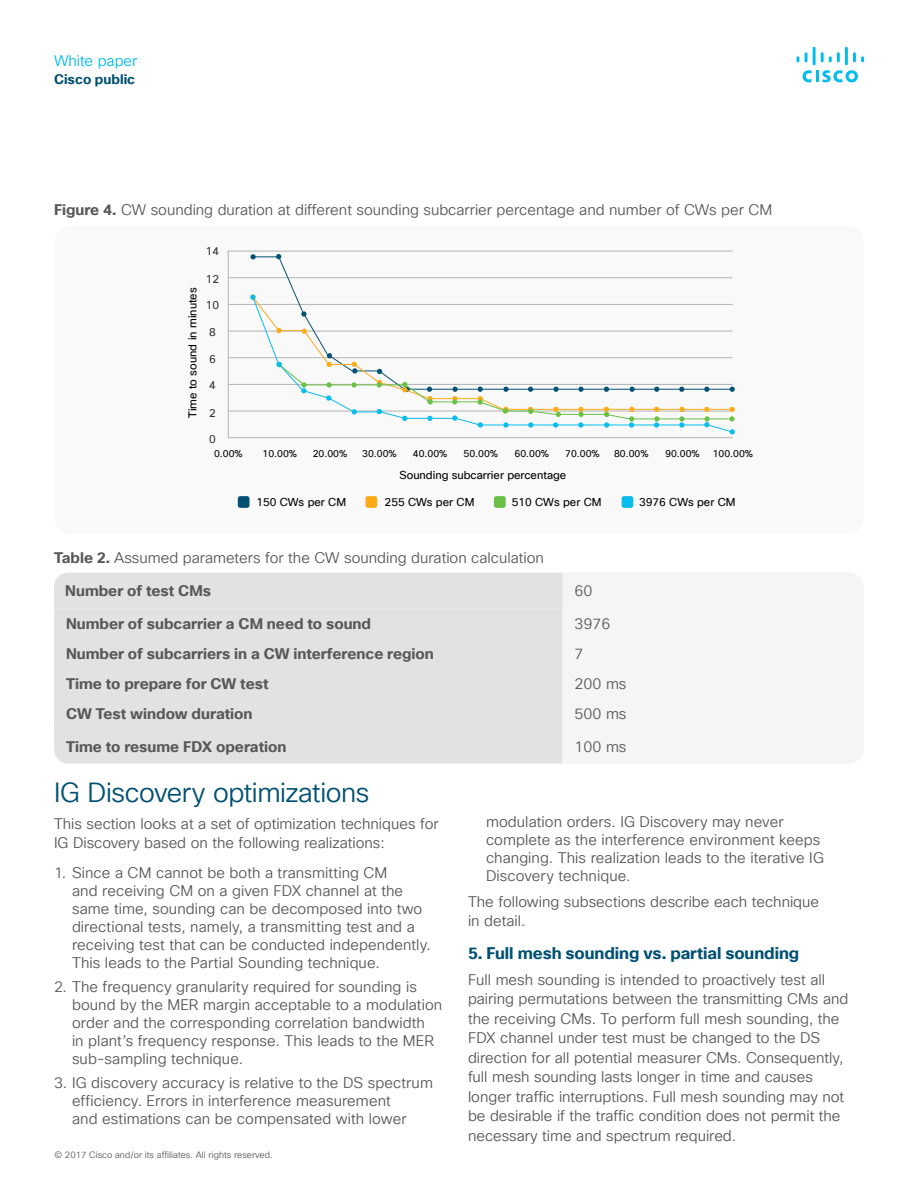
<style>
.page{position:relative;width:918px;height:1188px;background:#fff}
.page>*{position:absolute;margin:0;border:0;box-sizing:border-box;transform-origin:0 0}
.Subhead2_Indigo{font:27px "Cisco Sans TT Light";letter-spacing:-.015em;color:#005073}
.Subhead3_Indigo{font:700 16.5px "Cisco Sans TT";color:#005073}
.Body{font:15px/18px "Cisco Sans TT Light";color:#57585a}
.Body-2{font:700 15px "Cisco Sans TT";color:#57585a}
.t1{font:15px "Cisco Sans TT Light";color:#01bcec}
.t2{font:700 13.5px "Cisco Sans TT";color:#005073}
.t3{font:11.1px "Cisco Sans TT";color:#000}
.t4{font:11.1px "Cisco Sans TT";color:#333}
.t5{font:9.75px "Cisco Sans TT";color:#000}
.t6{font:9px "Cisco Sans TT Light";color:#57585a}
.s1{font-family:"Cisco Sans TT";font-weight:700}
</style>
<div class="page">
<svg style="left:803px;top:70px;width:55px;height:12px"></svg>
<svg style="left:797px;top:56px;width:2px;height:6px"></svg>
<svg style="left:805px;top:52px;width:3px;height:10px"></svg>
<hr style="left:813px;top:47px;width:3px;height:18px;background:#01bcec">
<svg style="left:821px;top:52px;width:19px;height:10px"></svg>
<hr style="left:845px;top:47px;width:3px;height:18px;background:#01bcec">
<svg style="left:853px;top:52px;width:11px;height:10px"></svg>
<div style="left:54px;top:226px;width:810px;height:308px;background:#f9f9f9;border-radius:18px"></div>
<div style="left:228px;top:251px;width:505px;height:187px;border:1px solid #b3b3b3"></div>
<hr style="left:228px;top:277px;width:505px;height:1px;background:#b3b3b3">
<hr style="left:228px;top:304px;width:505px;height:1px;background:#b3b3b3">
<hr style="left:228px;top:331px;width:505px;height:1px;background:#b3b3b3">
<hr style="left:228px;top:357px;width:505px;height:1px;background:#b3b3b3">
<hr style="left:228px;top:384px;width:505px;height:1px;background:#b3b3b3">
<hr style="left:228px;top:411px;width:505px;height:1px;background:#b3b3b3">
<svg style="left:250px;top:254px;width:485px;height:181px"></svg>
<div style="left:238px;top:496px;width:12px;height:12px;background:#055174;border-radius:3px"></div>
<div style="left:366px;top:496px;width:11px;height:12px;background:#fbab18;border-radius:3px"></div>
<div style="left:494px;top:496px;width:12px;height:12px;background:#6bc048;border-radius:3px"></div>
<div style="left:622px;top:496px;width:11px;height:12px;background:#08bceb;border-radius:3px"></div>
<div style="left:54px;top:573px;width:510px;height:191px;background:#e1e2e4"></div>
<p class="t1" style="left:54px;top:51px;width:85px">White paper</p>
<p class="t2" style="left:54px;top:70px;width:83px">Cisco public</p>
<p class="Body" style="left:54px;top:201px;width:720px"><span class="s1">Figure 4.</span> CW sounding duration at different sounding subcarrier percentage and number of CWs per CM</p>
<p class="t3" style="left:185px;top:418px;width:132px;rotate:-90deg">Time to sound in minutes</p>
<p class="t4" style="left:206px;top:244px;width:15px">14</p>
<p class="t4" style="left:206px;top:272px;width:15px">12</p>
<p class="t4" style="left:206px;top:298px;width:15px">10</p>
<p class="t4" style="left:209px;top:325px;width:8px">8</p>
<p class="t4" style="left:209px;top:352px;width:8px">6</p>
<p class="t4" style="left:209px;top:378px;width:8px">4</p>
<p class="t4" style="left:209px;top:406px;width:8px">2</p>
<p class="t4" style="left:209px;top:431px;width:8px">0</p>
<p class="t5" style="left:214px;top:447px;width:30px">0.00%</p>
<p class="t5" style="left:263px;top:447px;width:36px">10.00%</p>
<p class="t5" style="left:313px;top:447px;width:36px">20.00%</p>
<p class="t5" style="left:362px;top:447px;width:36px">30.00%</p>
<p class="t5" style="left:413px;top:447px;width:36px">40.00%</p>
<p class="t5" style="left:464px;top:447px;width:36px">50.00%</p>
<p class="t5" style="left:515px;top:447px;width:36px">60.00%</p>
<p class="t5" style="left:565px;top:447px;width:36px">70.00%</p>
<p class="t5" style="left:614px;top:447px;width:36px">80.00%</p>
<p class="t5" style="left:665px;top:447px;width:36px">90.00%</p>
<p class="t5" style="left:713px;top:447px;width:42px">100.00%</p>
<p class="t3" style="left:399px;top:468px;width:168px">Sounding subcarrier percentage</p>
<p class="t3" style="left:256px;top:494px;width:91px">150 CWs per CM</p>
<p class="t3" style="left:385px;top:494px;width:91px">255 CWs per CM</p>
<p class="t3" style="left:512px;top:494px;width:91px">510 CWs per CM</p>
<p class="t3" style="left:639px;top:494px;width:98px">3976 CWs per CM</p>
<p class="Body" style="left:54px;top:549px;width:491px"><span class="s1">Table 2.</span> Assumed parameters for the CW sounding duration calculation</p>
<p class="Body-2" style="left:65px;top:581px;width:147px">Number of test CMs</p>
<p class="Body" style="left:574px;top:583px;width:19px">60</p>
<p class="Body-2" style="left:66px;top:614px;width:307px">Number of subcarrier a CM need to sound</p>
<p class="Body" style="left:574px;top:615px;width:37px">3976</p>
<p class="Body-2" style="left:66px;top:644px;width:369px">Number of subcarriers in a CW interference region</p>
<p class="Body" style="left:574px;top:645px;width:10px">7</p>
<p class="Body-2" style="left:66px;top:674px;width:204px">Time to prepare for CW test</p>
<p class="Body" style="left:574px;top:675px;width:54px">200 ms</p>
<p class="Body-2" style="left:66px;top:703px;width:188px">CW Test window duration</p>
<p class="Body" style="left:574px;top:705px;width:54px">500 ms</p>
<p class="Body-2" style="left:66px;top:736px;width:222px">Time to resume FDX operation</p>
<p class="Body" style="left:574px;top:738px;width:54px">100 ms</p>
<p class="Subhead2_Indigo" style="left:54px;top:775px;width:317px">IG Discovery optimizations</p>
<p class="Body" style="left:54px;top:814px;width:386px;line-height:19.5px">This section looks at a set of optimization techniques for<br>IG Discovery based on the following realizations:</p>
<p class="Body" style="left:72px;top:864px;width:360px;text-indent:-18px">1. Since a CM cannot be both a transmitting CM<br>and receiving CM on a given FDX channel at the same time, sounding can be decomposed into two directional tests, namely, a transmitting test and a receiving test that can be conducted independently.<br>This leads to the Partial Sounding technique.</p>
<p class="Body" style="left:72px;top:978px;width:372px;text-indent:-18px">2. The frequency granularity required for sounding is bound by the MER margin acceptable to a modulation order and the corresponding correlation bandwidth<br>in plant’s frequency response. This leads to the MER sub-sampling technique.</p>
<p class="Body" style="left:72px;top:1074px;width:362px;text-indent:-18px">3. IG discovery accuracy is relative to the DS spectrum efficiency. Errors in interference measurement<br>and estimations can be compensated with lower</p>
<p class="t6" style="left:54px;top:1149px;width:220px">© 2017 Cisco and/or its affiliates. All rights reserved.</p>
<p class="Body" style="left:486px;top:813px;width:340px">modulation orders. IG Discovery may never complete as the interference environment keeps changing. This realization leads to the iterative IG Discovery technique.</p>
<p class="Body" style="left:468px;top:892px;width:353px;line-height:19.5px">The following subsections describe each technique in detail.</p>
<p class="Subhead3_Indigo" style="left:468px;top:942px;width:333px">5. Full mesh sounding vs. partial sounding</p>
<p class="Body" style="left:468px;top:970px;width:382px;line-height:19.5px">Full mesh sounding is intended to proactively test all pairing permutations between the transmitting CMs and the receiving CMs. To perform full mesh sounding, the FDX channel under test must be changed to the DS direction for all potential measurer CMs. Consequently, full mesh sounding lasts longer in time and causes longer traffic interruptions. Full mesh sounding may not be desirable if the traffic condition does not permit the necessary time and spectrum required.</p>
</div>
